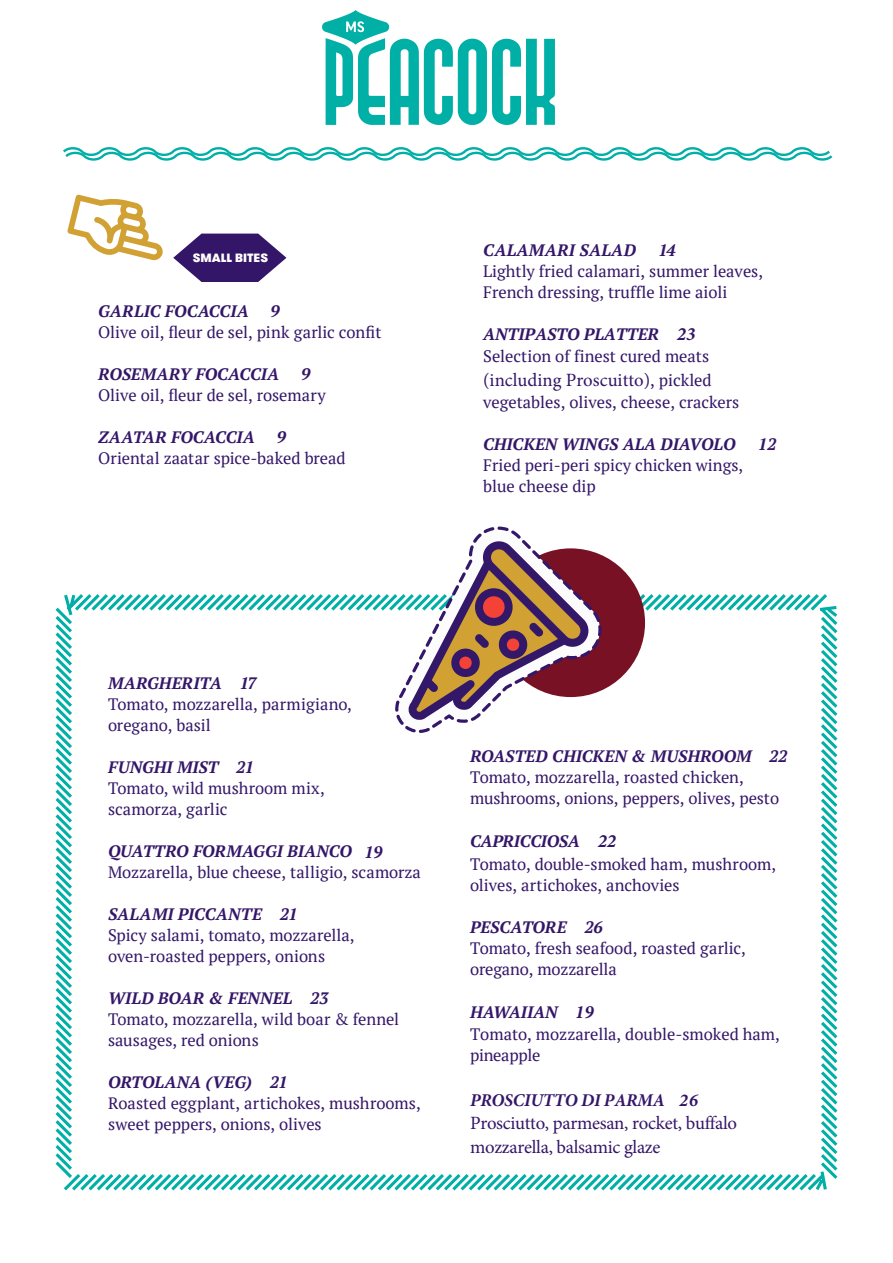
<style>
.page{position:relative;width:893px;height:1263px;background:#fff}
.page>*{position:absolute;margin:0;border:0;box-sizing:border-box;transform-origin:0 0}
.t1{font:18.75px/24px "Minion Pro";letter-spacing:-.015em;color:#341668}
.t2{font:italic 700 18px "Minion Pro";letter-spacing:-.015em;color:#341668}
.t3{font:16.5px/21px "PT Serif";color:#341668}
.t4{font:italic 700 16.5px "PT Serif";color:#341668}
.t5{font:italic 700 16.5px "PT Serif";letter-spacing:.025em;color:#341668}
.t6{font:16.5px "PT Serif";letter-spacing:-.02em;color:#341668}
.t7{font:900 12px "GT Walsheim";color:#fff}
.s1{font-weight:700;font-style:italic}
.s2{font-family:"Minion Pro";font-weight:700;font-style:italic;font-size:18.75px}
.s3{font-family:"PT Serif";font-size:16.5px}
</style>
<div class="page">
<svg style="left:55px;top:591px;width:783px;height:600px"></svg>
<div style="left:496px;top:548px;width:149px;height:149px;background:#791125;border-radius:50%"></div>
<svg style="left:395px;top:526px;width:208px;height:207px"></svg>
<svg style="left:63px;top:147px;width:770px;height:14px"></svg>
<svg style="left:173px;top:234px;width:113px;height:48px"></svg>
<svg style="left:67px;top:194px;width:96px;height:67px"></svg>
<img style="left:323px;top:11px;width:232px;height:114px">
<p class="t7" style="left:193px;top:249px;width:77px">SMALL BITES</p>
<p class="t4" style="left:98px;top:300px;width:152px">GARLIC FOCACCIA</p>
<p class="t4" style="left:271px;top:300px;width:11px">9</p>
<p class="t3" style="left:98px;top:321px;width:285px">Olive oil, fleur de sel, pink garlic confit</p>
<p class="t4" style="left:98px;top:363px;width:182px">ROSEMARY FOCACCIA</p>
<p class="t4" style="left:301px;top:363px;width:11px">9</p>
<p class="t3" style="left:98px;top:384px;width:229px">Olive oil, fleur de sel, rosemary</p>
<p class="t4" style="left:98px;top:426px;width:158px">ZAATAR FOCACCIA</p>
<p class="t4" style="left:277px;top:426px;width:11px">9</p>
<p class="t3" style="left:98px;top:447px;width:249px">Oriental zaatar spice-baked bread</p>
<p class="t5" style="left:483px;top:239px;width:154px">CALAMARI SALAD</p>
<p class="t4" style="left:658px;top:239px;width:19px">14</p>
<p class="t3" style="left:483px;top:260px;width:281px">Lightly fried calamari, summer leaves,<br>French dressing, truffle lime aioli</p>
<p class="t3" style="left:483px;top:323px;width:227px;line-height:22.4px"><span class="s1">ANTIPASTO PLATTER</span> <span class="s2">23<br></span>Selection of finest cured meats</p>
<p class="t1" style="left:483px;top:368px;width:230px">(including Proscuitto)<span class="s3">, pickled</span></p>
<p class="t3" style="left:483px;top:392px;width:258px">vegetables, olives, cheese, crackers</p>
<p class="t4" style="left:483px;top:434px;width:254px">CHICKEN WINGS ALA DIAVOLO</p>
<p class="t4" style="left:758px;top:434px;width:20px">12</p>
<p class="t3" style="left:483px;top:455px;width:262px">Fried peri-peri spicy chicken wings, blue cheese dip</p>
<p class="t4" style="left:108px;top:672px;width:151px">MARGHERITA 17</p>
<p class="t3" style="left:108px;top:693px;width:245px">Tomato, mozzarella, parmigiano, oregano, basil</p>
<p class="t4" style="left:108px;top:756px;width:147px">FUNGHI MIST 21</p>
<p class="t3" style="left:108px;top:777px;width:218px">Tomato, wild mushroom mix, scamorza, garlic</p>
<p class="t3" style="left:108px;top:840px;width:314px"><span class="s1">QUATTRO FORMAGGI BIANCO 1</span><span class="s2">9<br></span>Mozzarella, blue cheese, talligio, scamorza</p>
<p class="t4" style="left:108px;top:903px;width:191px">SALAMI PICCANTE 21</p>
<p class="t3" style="left:108px;top:924px;width:248px">Spicy salami, tomato, mozzarella, oven-roasted peppers, onions</p>
<p class="t4" style="left:108px;top:987px;width:222px">WILD BOAR &amp; FENNEL 23</p>
<p class="t3" style="left:108px;top:1008px;width:293px">Tomato, mozzarella, wild boar &amp; fennel sausages, red onions</p>
<p class="t4" style="left:108px;top:1071px;width:181px">ORTOLANA (VEG) 21</p>
<p class="t3" style="left:108px;top:1092px;width:314px">Roasted eggplant, artichokes, mushrooms, sweet peppers, onions, olives</p>
<p class="t4" style="left:470px;top:745px;width:319px">ROASTED CHICKEN &amp; MUSHROOM 22</p>
<p class="t3" style="left:470px;top:766px;width:311px">Tomato, mozzarella, roasted chicken, mushrooms, onions, peppers, olives, pesto</p>
<p class="t3" style="left:470px;top:829px;width:308px;line-height:22.8px"><span class="s1">CAPRICCIOSA</span> <span class="s2">22<br></span>Tomato, double-smoked ham, mushroom,</p>
<p class="t3" style="left:470px;top:874px;width:211px">olives, artichokes, anchovies</p>
<p class="t4" style="left:470px;top:916px;width:134px">PESCATORE 26</p>
<p class="t3" style="left:470px;top:937px;width:277px">Tomato, fresh seafood, roasted garlic, oregano, mozzarella</p>
<p class="t3" style="left:470px;top:1000px;width:311px;line-height:22.4px"><span class="s1">HAWAIIAN</span> <span class="s2">19<br></span>Tomato, mozzarella, double-smoked ham,</p>
<p class="t6" style="left:470px;top:1044px;width:72px">pineapple</p>
<p class="t2" style="left:470px;top:1087px;width:229px">PROSCIUTTO DI PARMA 26</p>
<p class="t1" style="left:470px;top:1111px;width:269px">Prosciutto, parmesan, rocket, buffalo mozzarella, balsamic glaze</p>
</div>
